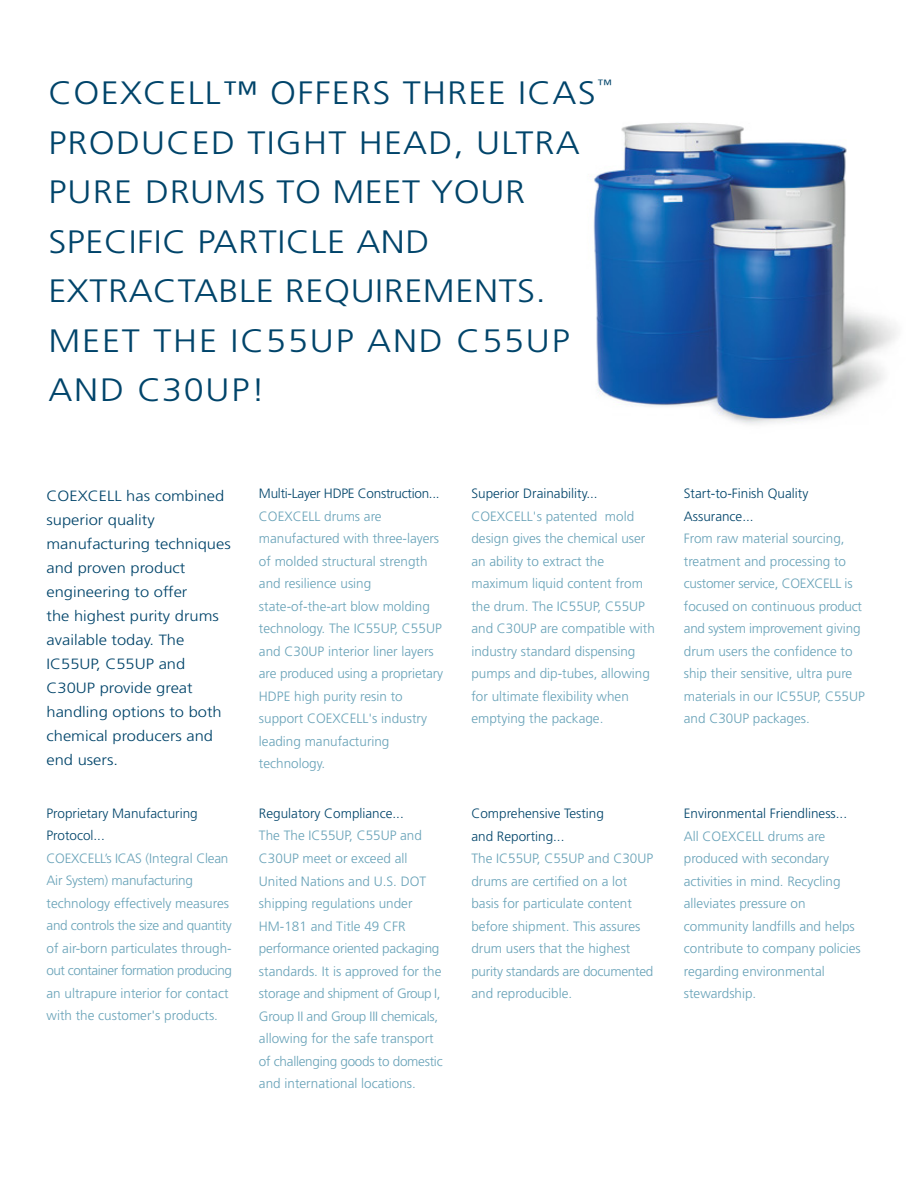
<style>
.page{position:relative;width:918px;height:1188px;background:#fff}
.page>*{position:absolute;margin:0;border:0;box-sizing:border-box;transform-origin:0 0}
.t1{font:300 32.4px/49.5px "Frutiger";letter-spacing:.015em;color:#00446a;scale:1.11 1}
.t2{font:300 32.4px "Frutiger";letter-spacing:.035em;color:#00446a;scale:1.11 1}
.t3{font:300 14.85px/24px "Frutiger";color:#00446a;scale:1.11 1}
.t4{font:300 13.5px/22.5px "Frutiger";color:#68a2b8}
.t5{font:300 13.5px/22.5px "Frutiger";color:#00446a}
.t6{font:300 13.5px "Frutiger";letter-spacing:-.02em;color:#00446a}
.t7{font:300 13.5px "Frutiger";color:#00446a;scale:1.11 1}
</style>
<div class="page">
<img style="left:593px;top:122px;width:304px;height:303px">
<h1 class="t2" style="left:48px;top:75px;width:495px">COEXCELL™ OFFERS THREE ICAS</h1>
<p class="t7" style="left:597px;top:77px;width:15px">™</p>
<h1 class="t1" style="left:48px;top:118px;width:480px">PRODUCED TIGHT HEAD, ULTRA<br>PURE DRUMS TO MEET YOUR<br>SPECIFIC PARTICLE AND<br>EXTRACTABLE REQUIREMENTS.<br>MEET THE IC55UP AND C55UP<br>AND C30UP!</h1>
<p class="t3" style="left:47px;top:483px;width:168px">COEXCELL has combined superior quality manufacturing techniques and proven product engineering to offer<br>the highest purity drums available today. The<br>IC55UP, C55UP and<br>C30UP provide great handling options to both chemical producers and end users.</p>
<p class="t6" style="left:259px;top:486px;width:182px">Multi-Layer HDPE Construction...</p>
<p class="t4" style="left:259px;top:505px;width:186px">COEXCELL drums are manufactured with three-layers of molded structural strength and resilience using state-of-the-art blow molding technology. The IC55UP, C55UP and C30UP interior liner layers are produced using a proprietary<br>HDPE high purity resin to support COEXCELL's industry leading manufacturing technology.</p>
<p class="t5" style="left:47px;top:802px;width:153px">Proprietary Manufacturing<br>Protocol...</p>
<p class="t4" style="left:47px;top:847px;width:187px">COEXCELL’s ICAS (Integral Clean Air System) manufacturing technology effectively measures and controls the size and quantity of air-born particulates through&shy;out container formation producing an ultrapure interior for contact with the customer's products.</p>
<p class="t5" style="left:259px;top:802px;width:146px">Regulatory Compliance...</p>
<p class="t4" style="left:259px;top:825px;width:185px">The The IC55UP, C55UP and<br>C30UP meet or exceed all<br>United Nations and U.S. DOT shipping regulations under<br>HM-181 and Title 49 CFR performance oriented packaging standards. It is approved for the storage and shipment of Group I,<br>Group II and Group III chemicals, allowing for the safe transport of challenging goods to domestic and international locations.</p>
<p class="t5" style="left:471px;top:482px;width:128px">Superior Drainability...</p>
<p class="t4" style="left:471px;top:505px;width:185px">COEXCELL's patented mold design gives the chemical user an ability to extract the maximum liquid content from the drum. The IC55UP, C55UP and C30UP are compatible with industry standard dispensing pumps and dip-tubes, allowing for ultimate flexibility when emptying the package.</p>
<p class="t5" style="left:471px;top:802px;width:134px">Comprehensive Testing and Reporting...</p>
<p class="t4" style="left:471px;top:847px;width:183px">The IC55UP, C55UP and C30UP drums are certified on a lot basis for particulate content before shipment. This assures drum users that the highest purity standards are documented and reproducible.</p>
<p class="t5" style="left:684px;top:482px;width:126px">Start-to-Finish Quality<br>Assurance...</p>
<p class="t4" style="left:684px;top:527px;width:182px">From raw material sourcing, treatment and processing to customer service, COEXCELL is focused on continuous product and system improvement giving drum users the confidence to ship their sensitive, ultra pure materials in our IC55UP, C55UP and C30UP packages.</p>
<p class="t5" style="left:684px;top:802px;width:165px">Environmental Friendliness...</p>
<p class="t4" style="left:684px;top:825px;width:179px">All COEXCELL drums are produced with secondary activities in mind. Recycling alleviates pressure on community landfills and helps contribute to company policies regarding environmental stewardship.</p>
</div>
